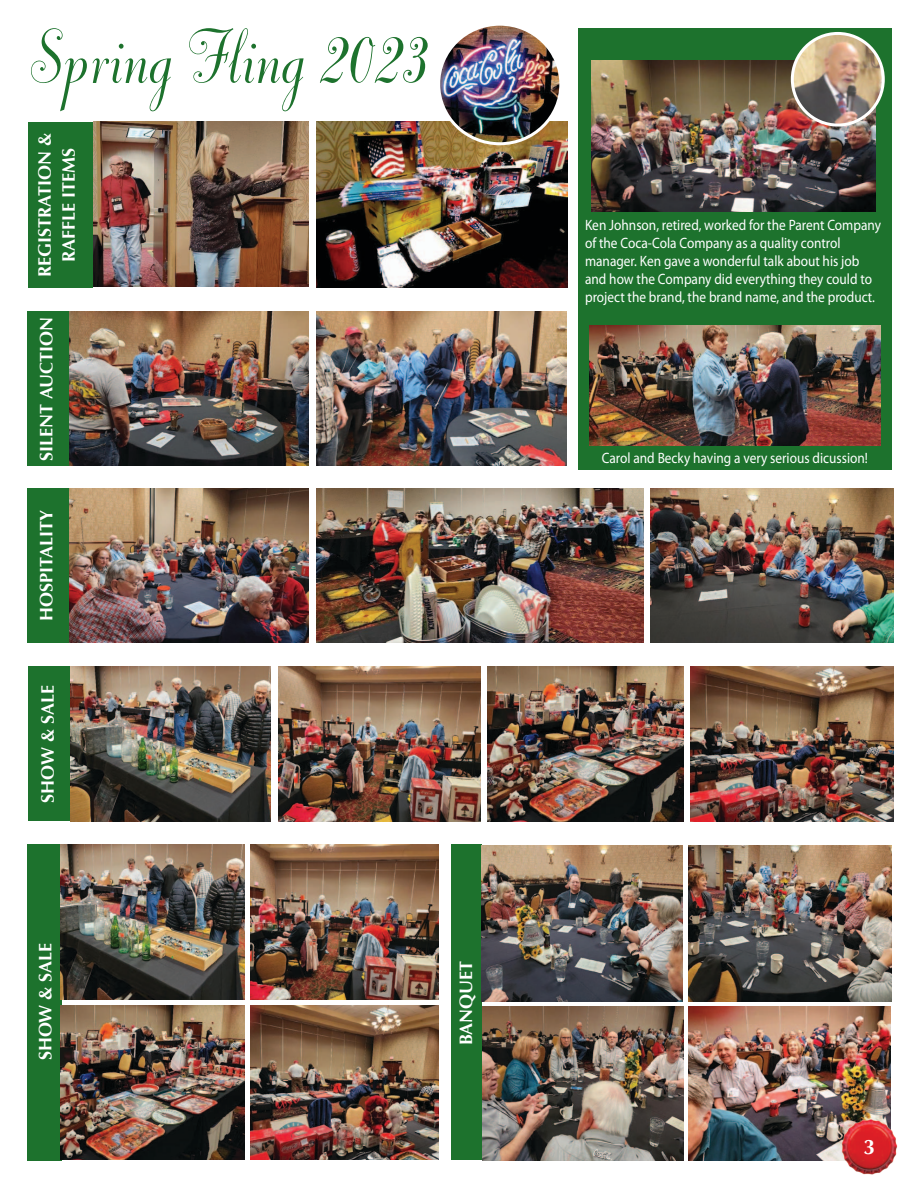
<style>
.page{position:relative;width:918px;height:1188px;background:#fff}
.page>*{position:absolute;margin:0;border:0;box-sizing:border-box;transform-origin:0 0}
.t1{font:700 21px "Optima";color:#fff}
.t2{font:700 18px/24px "Optima";color:#fff;text-align:center}
.t3{font:15px/18px "Myriad Pro";color:#fff;scale:.89 1}
</style>
<div class="page">
<div style="left:451px;top:844px;width:31px;height:316px;background:#1d722d"></div>
<img style="left:482px;top:845px;width:201px;height:156px">
<img style="left:482px;top:1006px;width:202px;height:155px">
<img style="left:689px;top:846px;width:203px;height:155px">
<img style="left:689px;top:1006px;width:202px;height:155px">
<div style="left:28px;top:122px;width:221px;height:166px;background:#1d722d"></div>
<div style="left:27px;top:311px;width:222px;height:155px;background:#1d722d"></div>
<div style="left:578px;top:28px;width:314px;height:442px;background:#1d722d"></div>
<img style="left:839px;top:1116px;width:59px;height:59px">
<svg style="left:31px;top:28px;width:397px;height:83px"></svg>
<img style="left:93px;top:122px;width:216px;height:165px">
<img style="left:69px;top:311px;width:240px;height:155px">
<img style="left:316px;top:311px;width:251px;height:155px">
<div style="left:316px;top:122px;width:257px;height:166px;background:linear-gradient(to bottom,#fff,#fff)"></div>
<img style="left:316px;top:122px;width:251px;height:166px">
<img style="left:439px;top:27px;width:122px;height:117px">
<div style="left:437px;top:23px;width:125px;height:122px;border:3px solid #fff;border-radius:50%"></div>
<div style="left:28px;top:667px;width:223px;height:154px;background:#1d722d"></div>
<img style="left:71px;top:667px;width:199px;height:154px">
<img style="left:487px;top:667px;width:197px;height:154px">
<img style="left:278px;top:667px;width:202px;height:154px">
<img style="left:691px;top:667px;width:202px;height:154px">
<div style="left:27px;top:845px;width:34px;height:316px;background:#1d722d"></div>
<img style="left:60px;top:845px;width:184px;height:154px">
<img style="left:60px;top:1005px;width:185px;height:155px">
<img style="left:251px;top:845px;width:187px;height:154px">
<img style="left:251px;top:1005px;width:187px;height:155px">
<div style="left:27px;top:488px;width:237px;height:155px;background:#1d722d"></div>
<img style="left:70px;top:488px;width:239px;height:155px">
<img style="left:316px;top:488px;width:328px;height:155px">
<img style="left:651px;top:488px;width:243px;height:155px">
<img style="left:590px;top:325px;width:290px;height:121px">
<img style="left:592px;top:60px;width:284px;height:152px">
<img style="left:792px;top:33px;width:91px;height:92px;border-radius:46px">
<div style="left:791px;top:32px;width:94px;height:95px;border:3px solid #fff;border-radius:50%"></div>
<p class="t2" style="left:33px;top:277px;width:145px;rotate:-90deg">REGISTRATION &amp;<br>RAFFLE ITEMS</p>
<p class="t2" style="left:35px;top:461px;width:145px;rotate:-90deg">SILENT AUCTION</p>
<p class="t2" style="left:35px;top:621px;width:112px;rotate:-90deg">Hospitality</p>
<p class="t2" style="left:36px;top:803px;width:119px;rotate:-90deg">SHOW &amp; SALE</p>
<p class="t2" style="left:34px;top:1060px;width:119px;rotate:-90deg">SHOW &amp; SALE</p>
<p class="t3" style="left:585px;top:216px;width:334px">Ken Johnson, retired, worked for the Parent Company of the Coca-Cola Company as a quality control manager. Ken gave a wonderful talk about his job and how the Company did everything they could to project the brand, the brand name, and the product.</p>
<p class="t3" style="left:602px;top:448px;width:301px">Carol and Becky having a very serious dicussion!</p>
<p class="t2" style="left:454px;top:1045px;width:86px;rotate:-90deg">BANQUET</p>
<h1 class="t1" style="left:864px;top:1135px;width:13px">3</h1>
</div>
